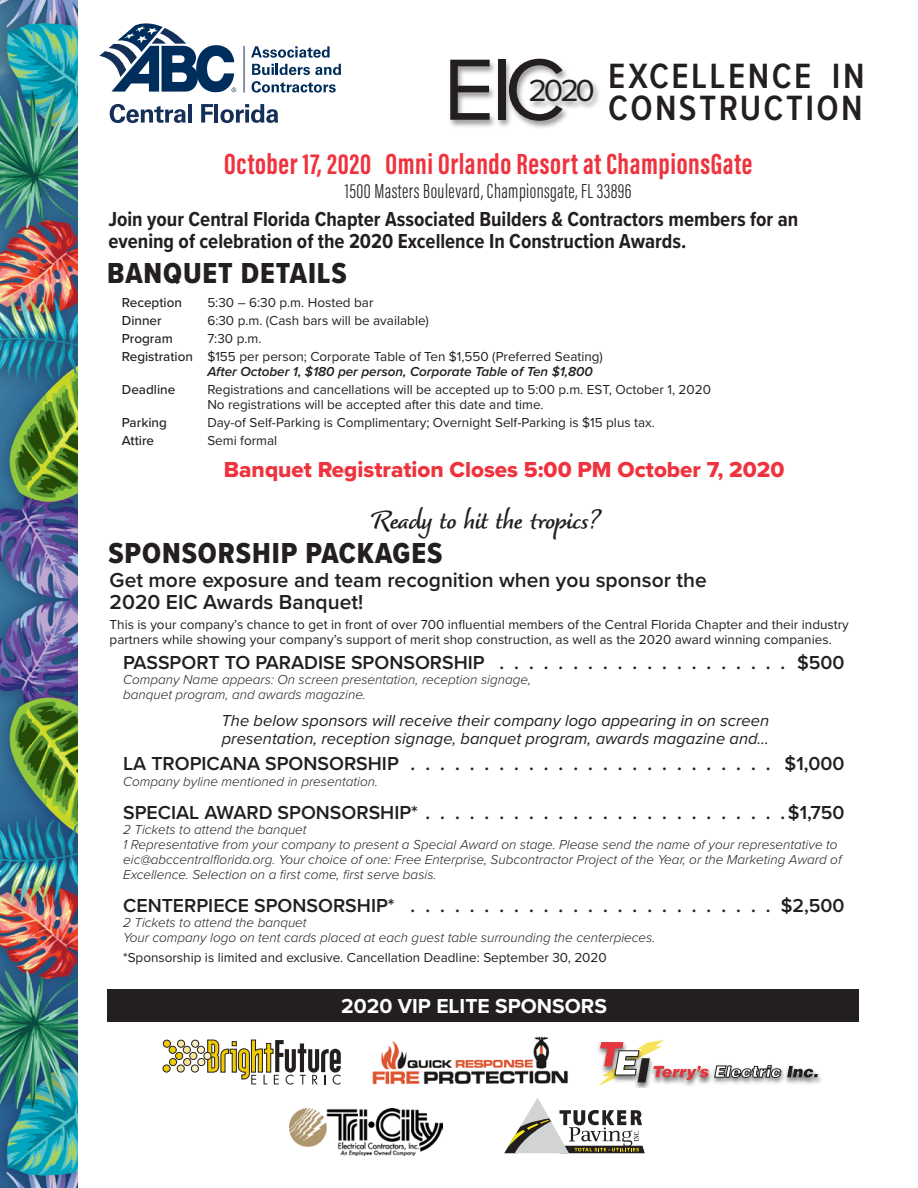
<style>
.page{position:relative;width:918px;height:1188px;background:#fff}
.page>*{position:absolute;margin:0;border:0;box-sizing:border-box;transform-origin:0 0}
.t1{font:90px "Proxima Nova";color:#231f20}
.t2{font:600 36.45px/31.8px "Proxima Nova Cond";letter-spacing:.07em;color:#231f20}
.t3{font:31.65px "Proxima Nova";color:#231f20}
.t4{font:700 30px "Acumin Pro Extra Cond";letter-spacing:.02em;color:#ee333e}
.t5{font:30px "Proxima Nova Cond Extrabld";letter-spacing:.03em;color:#231f20}
.t6{font:700 30px "Dolce";letter-spacing:-.02em;color:#231f20}
.t7{font:22.5px "Proxima Nova Extrabld";color:#ee333e}
.t8{font:700 21px/22.5px "Proxima Nova Cond";color:#231f20}
.t9{font:600 21px/22.5px "Proxima Nova";color:#231f20}
.t10{font:300 21px "Acumin Pro Extra Cond";letter-spacing:.02em;color:#231f20}
.t11{font:700 21px "Proxima Nova";color:#fff}
.t12{font:600 19.5px "Proxima Nova";color:#231f20}
.t13{font:italic 16.5px/18px "Proxima Nova";color:#231f20}
.t14{font:13.5px/15px "Proxima Nova";color:#231f20}
.t15{font:italic 300 13.5px/15px "Proxima Nova";color:#231f20}
.t16{font:500 13.5px "Proxima Nova";color:#231f20}
.s1{font-weight:500}
.s2{font-weight:600;font-style:italic}
</style>
<div class="page">
<img style="left:0;top:0;width:77px;height:1188px">
<div style="left:107px;top:989px;width:751px;height:32px;background:#231f20"></div>
<div style="left:163px;top:1065px;width:7px;height:7px;background:#f0cb02;border-radius:50%"></div>
<div style="left:163px;top:1065px;width:7px;height:7px;border:1px solid #231f20;border-radius:50%"></div>
<div style="left:169px;top:1058px;width:8px;height:8px;background:#f0cb02;border-radius:50%"></div>
<div style="left:169px;top:1058px;width:8px;height:8px;border:1px solid #231f20;border-radius:50%"></div>
<div style="left:176px;top:1052px;width:7px;height:8px;background:#f0cb02;border-radius:50%"></div>
<div style="left:175px;top:1052px;width:8px;height:8px;border:1px solid #231f20;border-radius:50%"></div>
<div style="left:169px;top:1046px;width:7px;height:7px;background:#f0cb02;border-radius:50%"></div>
<div style="left:169px;top:1046px;width:8px;height:8px;border:1px solid #231f20;border-radius:50%"></div>
<div style="left:163px;top:1040px;width:7px;height:7px;background:#f0cb02;border-radius:50%"></div>
<div style="left:163px;top:1040px;width:8px;height:8px;border:1px solid #231f20;border-radius:50%"></div>
<div style="left:177px;top:1065px;width:7px;height:7px;background:#f7e391;border-radius:50%"></div>
<div style="left:177px;top:1065px;width:8px;height:7px;border:1px solid #231f20;border-radius:50%"></div>
<div style="left:184px;top:1058px;width:7px;height:8px;background:#f7e391;border-radius:50%"></div>
<div style="left:183px;top:1058px;width:8px;height:8px;border:1px solid #231f20;border-radius:50%"></div>
<div style="left:190px;top:1052px;width:7px;height:8px;background:#f7e391;border-radius:50%"></div>
<div style="left:189px;top:1052px;width:8px;height:8px;border:1px solid #231f20;border-radius:50%"></div>
<div style="left:183px;top:1046px;width:7px;height:7px;background:#f7e391;border-radius:50%"></div>
<div style="left:183px;top:1046px;width:8px;height:8px;border:1px solid #231f20;border-radius:50%"></div>
<div style="left:177px;top:1040px;width:8px;height:7px;background:#f7e391;border-radius:50%"></div>
<div style="left:177px;top:1040px;width:8px;height:8px;border:1px solid #231f20;border-radius:50%"></div>
<div style="left:191px;top:1065px;width:7px;height:7px;background:#fbf0c6;border-radius:50%"></div>
<div style="left:191px;top:1065px;width:8px;height:7px;border:1px solid #231f20;border-radius:50%"></div>
<div style="left:198px;top:1058px;width:7px;height:8px;background:#fbf0c6;border-radius:50%"></div>
<div style="left:198px;top:1058px;width:7px;height:8px;border:1px solid #231f20;border-radius:50%"></div>
<div style="left:204px;top:1052px;width:7px;height:8px;background:#fbf0c6;border-radius:50%"></div>
<div style="left:204px;top:1052px;width:7px;height:8px;border:1px solid #231f20;border-radius:50%"></div>
<div style="left:197px;top:1046px;width:8px;height:7px;background:#fbf0c6;border-radius:50%"></div>
<div style="left:197px;top:1046px;width:8px;height:8px;border:1px solid #231f20;border-radius:50%"></div>
<div style="left:192px;top:1040px;width:7px;height:7px;background:#fbf0c6;border-radius:50%"></div>
<div style="left:191px;top:1040px;width:8px;height:8px;border:1px solid #231f20;border-radius:50%"></div>
<svg style="left:207px;top:1040px;width:134px;height:45px"></svg>
<img style="left:372px;top:1036px;width:196px;height:48px">
<img style="left:636px;top:1087px;width:12px;height:1px">
<svg style="left:598px;top:1040px;width:183px;height:47px"></svg>
<img style="left:781px;top:1065px;width:40px;height:19px">
<svg style="left:787px;top:1066px;width:31px;height:11px"></svg>
<img style="left:290px;top:1109px;width:152px;height:46px">
<svg style="left:504px;top:1098px;width:141px;height:55px"></svg>
<hr style="left:244px;top:46px;width:1px;height:47px;background:#143059">
<svg style="left:110px;top:104px;width:76px;height:19px"></svg>
<hr style="left:188px;top:104px;width:4px;height:19px;background:#143059">
<svg style="left:201px;top:104px;width:12px;height:19px"></svg>
<hr style="left:215px;top:104px;width:3px;height:19px;background:#143059">
<svg style="left:220px;top:104px;width:58px;height:19px"></svg>
<svg style="left:251px;top:46px;width:79px;height:12px"></svg>
<svg style="left:252px;top:64px;width:89px;height:11px"></svg>
<svg style="left:252px;top:81px;width:84px;height:12px"></svg>
<svg style="left:99px;top:23px;width:137px;height:70px"></svg>
<div style="left:448px;top:58px;width:153px;height:72px;background:#231f20;opacity:.45"></div>
<p class="t1" style="left:443px;top:23px;width:123px">EIC</p>
<p class="t3" style="left:528px;top:67px;width:68px">2020</p>
<p class="t2" style="left:608px;top:59px;width:258px">EXCELLENCE IN<br>CONSTRUCTION</p>
<p class="t4" style="left:224px;top:145px;width:530px">October 17, 2020 Omni Orlando Resort at ChampionsGate</p>
<p class="t10" style="left:345px;top:178px;width:288px">1500 Masters Boulevard, Championsgate, FL 33896</p>
<p class="t8" style="left:108px;top:207px;width:691px">Join your Central Florida Chapter Associated Builders &amp; Contractors members for an evening of celebration of the 2020 Excellence In Construction Awards.</p>
<p class="t5" style="left:107px;top:251px;width:241px">BANQUET DETAILS</p>
<p class="t16" style="left:122px;top:292px;width:62px">Reception</p>
<p class="t14" style="left:207px;top:294px;width:168px">5:30 – 6:30 p.m. Hosted bar</p>
<p class="t16" style="left:122px;top:310px;width:41px">Dinner</p>
<p class="t14" style="left:207px;top:312px;width:223px">6:30 p.m. (Cash bars will be available)</p>
<p class="t16" style="left:122px;top:328px;width:52px">Program</p>
<p class="t14" style="left:207px;top:330px;width:56px">7:30 p.m.</p>
<p class="t14" style="left:207px;top:348px;width:397px;text-indent:-86px"><span class="s1">Registration</span> $155 per person; Corporate Table of Ten $1,550 (Preferred Seating)<br><span class="s2">After October 1, $180 per person, Corporate Table of Ten $1,800</span></p>
<p class="t16" style="left:122px;top:379px;width:55px">Deadline</p>
<p class="t14" style="left:207px;top:381px;width:505px">Registrations and cancellations will be accepted up to 5:00 p.m. EST, October 1, 2020<br>No registrations will be accepted after this date and time.</p>
<p class="t16" style="left:122px;top:412px;width:47px">Parking</p>
<p class="t14" style="left:207px;top:414px;width:449px">Day-of Self-Parking is Complimentary; Overnight Self-Parking is $15 plus tax.</p>
<p class="t16" style="left:122px;top:430px;width:34px">Attire</p>
<p class="t14" style="left:207px;top:432px;width:71px">Semi formal</p>
<p class="t7" style="left:224px;top:452px;width:562px">Banquet Registration Closes 5:00 PM October 7, 2020</p>
<p class="t6" style="left:373px;top:504px;width:231px">Ready to hit the tropics?</p>
<p class="t5" style="left:108px;top:531px;width:336px">SPONSORSHIP PACKAGES</p>
<p class="t9" style="left:110px;top:568px;width:599px">Get more exposure and team recognition when you sponsor the<br>2020 EIC Awards Banquet!</p>
<p class="t14" style="left:110px;top:616px;width:741px">This is your company’s chance to get in front of over 700 influential members of the Central Florida Chapter and their industry partners while showing your company’s support of merit shop construction, as well as the 2020 award winning companies.</p>
<p class="t12" style="left:123px;top:648px;width:363px">PASSPORT TO PARADISE SPONSORSHIP</p>
<p class="t12" style="left:797px;top:648px;width:49px">$500</p>
<p class="t15" style="left:123px;top:672px;width:409px">Company Name appears: On screen presentation, reception signage, banquet program, and awards magazine.</p>
<p class="t13" style="left:222px;top:711px;width:549px">The below sponsors will receive their company logo appearing in on screen presentation, reception signage, banquet program, awards magazine and…</p>
<p class="t12" style="left:123px;top:749px;width:277px">LA TROPICANA SPONSORSHIP</p>
<p class="t12" style="left:785px;top:749px;width:62px">$1,000</p>
<p class="t15" style="left:123px;top:774px;width:256px">Company byline mentioned in presentation.</p>
<p class="t12" style="left:123px;top:798px;width:723px">SPECIAL AWARD SPONSORSHIP* . . . . . . . . . . . . . . . . . . . . . . . . $1,750</p>
<p class="t15" style="left:123px;top:822px;width:185px">2 Tickets to attend the banquet</p>
<p class="t15" style="left:123px;top:837px;width:720px">1 Representative from your company to present a Special Award on stage. Please send the name of your representative to eic@abccentralflorida.org. Your choice of one: Free Enterprise, Subcontractor Project of the Year, or the Marketing Award of<br>Excellence. Selection on a first come, first serve basis.</p>
<p class="t12" style="left:123px;top:891px;width:273px">CENTERPIECE SPONSORSHIP*</p>
<p class="t12" style="left:781px;top:891px;width:65px">$2,500</p>
<p class="t15" style="left:123px;top:915px;width:185px">2 Tickets to attend the banquet</p>
<p class="t15" style="left:123px;top:930px;width:534px">Your company logo on tent cards placed at each guest table surrounding the centerpieces.</p>
<p class="t14" style="left:123px;top:949px;width:485px">*Sponsorship is limited and exclusive. Cancellation Deadline: September 30, 2020</p>
<p class="t11" style="left:341px;top:990px;width:267px">2020 VIP ELITE SPONSORS</p>
</div>
